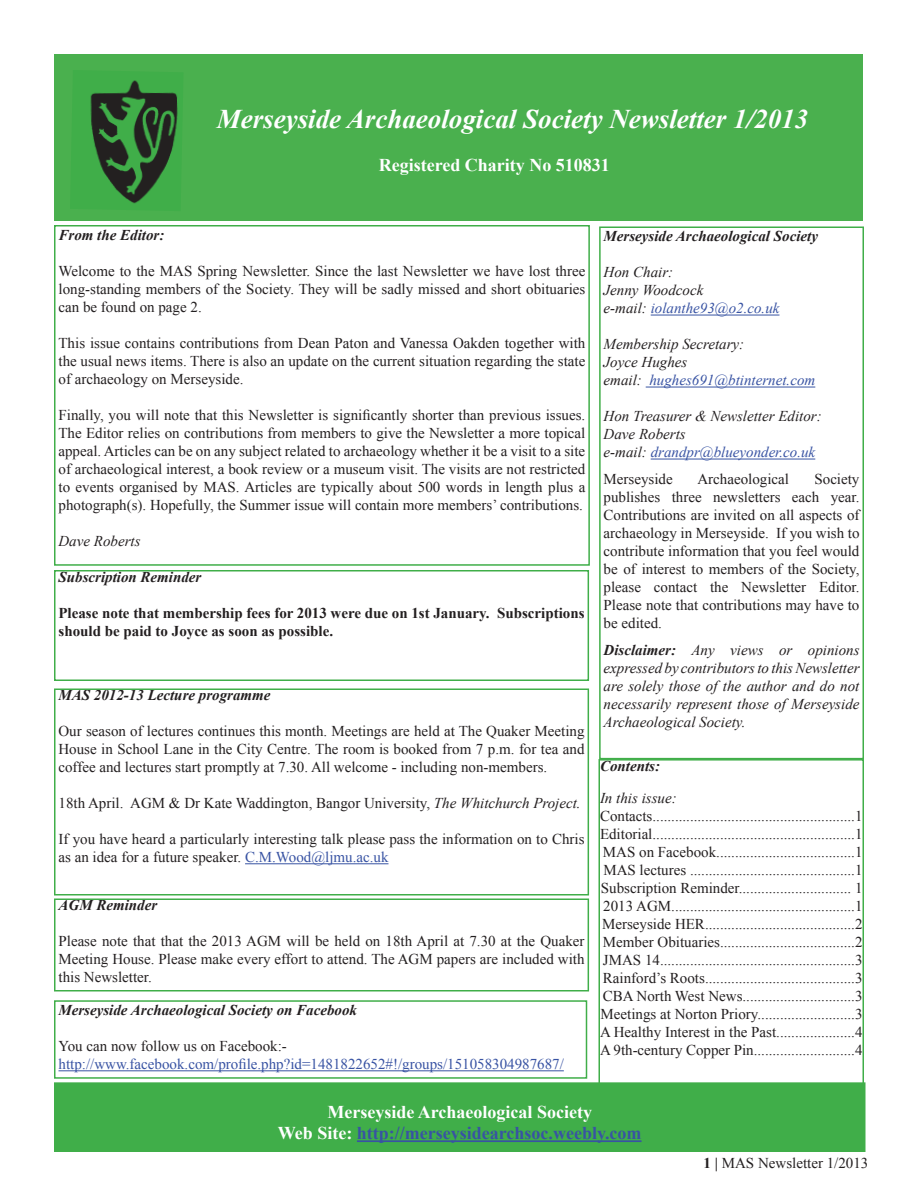
<style>
.page{position:relative;width:918px;height:1188px;background:#fff}
.page>*{position:absolute;margin:0;border:0;box-sizing:border-box;transform-origin:0 0}
.t1{font:italic 700 27px "Times New Roman";color:#fff}
.t2{font:700 18px/21.6px "Times New Roman";color:#fff;text-align:center}
.t3{font:15px/18px "Times New Roman";color:#231f20;text-align:justify}
.t4{font:italic 15px/18px "Times New Roman";color:#231f20}
.t5{font:italic 700 15px "Times New Roman";color:#231f20}
.t6{font:700 15px/18px "Times New Roman";color:#231f20}
.t7{font:15px "Times New Roman";color:#3853a3}
.s1{font-style:italic}
.s2{color:#3853a3}
.s3{font-weight:700}
</style>
<div class="page">
<div style="left:55px;top:55px;width:808px;height:166px;background:#4ab04e"></div>
<div style="left:55px;top:1083px;width:810px;height:68px;background:#40ae49"></div>
<hr style="left:357px;top:1140px;width:285px;height:2px;background:#3853a3">
<div style="left:54px;top:1082px;width:812px;height:70px;border:2px solid #40ae49"></div>
<hr style="left:651px;top:315px;width:128px;height:1px;background:#3853a3">
<hr style="left:646px;top:387px;width:169px;height:1px;background:#3853a3">
<hr style="left:651px;top:459px;width:164px;height:1px;background:#3853a3">
<div style="left:599px;top:226px;width:265px;height:533px;border:2px solid #40ae49"></div>
<img style="left:90px;top:80px;width:88px;height:124px">
<div style="left:54px;top:225px;width:536px;height:341px;border:2px solid #40ae49"></div>
<div style="left:598px;top:759px;width:266px;height:335px;border:2px solid #40ae49"></div>
<hr style="left:58px;top:1070px;width:506px;height:1px;background:#3853a3">
<div style="left:54px;top:1000px;width:533px;height:79px;border:2px solid #40ae49"></div>
<hr style="left:245px;top:863px;width:144px;height:1px;background:#3853a3">
<div style="left:54px;top:688px;width:535px;height:208px;border:2px solid #40ae49"></div>
<div style="left:54px;top:570px;width:535px;height:111px;border:2px solid #40ae49"></div>
<div style="left:54px;top:898px;width:535px;height:94px;border:2px solid #40ae49"></div>
<h1 class="t1" style="left:217px;top:100px;width:593px">Merseyside Archaeological Society Newsletter 1/2013</h1>
<p class="t2" style="left:379px;top:154px;width:233px">Registered Charity No 510831</p>
<p class="t5" style="left:58px;top:224px;width:107px">From the Editor:</p>
<p class="t3" style="left:58px;top:261px;width:528px">Welcome to the MAS Spring Newsletter. Since the last Newsletter we have lost three long-standing members of the Society. They will be sadly missed and short obituaries can be found on page 2.</p>
<p class="t3" style="left:58px;top:333px;width:528px">This issue contains contributions from Dean Paton and Vanessa Oakden together with the usual news items. There is also an update on the current situation regarding the state of archaeology on Merseyside.</p>
<p class="t3" style="left:58px;top:405px;width:528px">Finally, you will note that this Newsletter is significantly shorter than previous issues.<br>The Editor relies on contributions from members to give the Newsletter a more topical appeal. Articles can be on any subject related to archaeology whether it be a visit to a site of archaeological interest, a book review or a museum visit. The visits are not restricted to events organised by MAS. Articles are typically about 500 words in length plus a photograph(s). Hopefully, the Summer issue will contain more members’ contributions.</p>
<p class="t4" style="left:58px;top:531px;width:84px">Dave Roberts</p>
<p class="t5" style="left:58px;top:566px;width:144px">Subscription Reminder</p>
<p class="t6" style="left:58px;top:603px;width:528px">Please note that membership fees for 2013 were due on 1st January. Subscriptions should be paid to Joyce as soon as possible.</p>
<p class="t5" style="left:58px;top:685px;width:214px">MAS 2012-13 Lecture programme</p>
<p class="t3" style="left:58px;top:722px;width:528px">Our season of lectures continues this month. Meetings are held at The Quaker Meeting House in School Lane in the City Centre. The room is booked from 7 p.m. for tea and coffee and lectures start promptly at 7.30. All welcome - including non-members.</p>
<p class="t3" style="left:58px;top:794px;width:524px">18th April. AGM &amp; Dr Kate Waddington, Bangor University, <span class="s1">The Whitchurch Project.</span></p>
<p class="t3" style="left:58px;top:830px;width:528px">If you have heard a particularly interesting talk please pass the information on to Chris as an idea for a future speaker. <span class="s2">C.M.Wood@ljmu.ac.uk</span></p>
<p class="t5" style="left:58px;top:895px;width:100px">AGM Reminder</p>
<p class="t3" style="left:58px;top:932px;width:528px">Please note that that the 2013 AGM will be held on 18th April at 7.30 at the Quaker Meeting House. Please make every effort to attend. The AGM papers are included with this Newsletter.</p>
<p class="t5" style="left:58px;top:1000px;width:300px">Merseyside Archaeological Society on Facebook</p>
<p class="t3" style="left:58px;top:1037px;width:230px">You can now follow us on Facebook:-</p>
<p class="t7" style="left:58px;top:1054px;width:507px">http://www.facebook.com/profile.php?id=1481822652#!/groups/151058304987687/</p>
<p class="t5" style="left:604px;top:226px;width:216px">Merseyside Archaeological Society</p>
<p class="t4" style="left:604px;top:263px;width:177px">Hon Chair:<br>Jenny Woodcock<br>e-mail: <span class="s2">iolanthe93@o2.co.uk</span></p>
<p class="t4" style="left:604px;top:335px;width:213px">Membership Secretary:<br>Joyce Hughes<br>email: <span class="s2">hughes691@btinternet.com</span></p>
<p class="t4" style="left:604px;top:407px;width:220px">Hon Treasurer &amp; Newsletter Editor:<br>Dave Roberts<br>e-mail: <span class="s2">drandpr@blueyonder.co.uk</span></p>
<p class="t3" style="left:604px;top:470px;width:71px">Merseyside</p>
<p class="t3" style="left:697px;top:470px;width:93px">Archaeological</p>
<p class="t3" style="left:604px;top:470px;width:257px;text-indent:211px">Society publishes three newsletters each year.<br>Contributions are invited on all aspects of archaeology in Merseyside. If you wish to contribute information that you feel would be of interest to members of the Society, please contact the Newsletter Editor.<br>Please note that contributions may have to be edited.</p>
<p class="t4" style="left:604px;top:641px;width:257px;text-align:justify"><span class="s3">Disclaimer:</span> Any views or opinions expressed by contributors to this Newsletter are solely those of the author and do not necessarily represent those of Merseyside Archaeological Society.</p>
<p class="t5" style="left:600px;top:755px;width:62px">Contents:</p>
<p class="t4" style="left:600px;top:789px;width:78px">In this issue:</p>
<p class="t3" style="left:600px;top:807px;width:264px">Contacts......................................................1<br>Editorial......................................................1<br>MAS on Facebook.....................................1<br>MAS lectures ............................................1<br>Subscription Reminder.............................. 1<br>2013 AGM.................................................1<br>Merseyside HER........................................2<br>Member Obituaries....................................2<br>JMAS 14....................................................3<br>Rainford’s Roots........................................3<br>CBA North West News..............................3<br>Meetings at Norton Priory..........................3<br>A Healthy Interest in the Past.....................4<br>A 9th-century Copper Pin...........................4</p>
<p class="t2" style="left:278px;top:1100px;width:365px">Merseyside Archaeological Society<br>Web Site: <span class="s2">http://merseysidearchsoc.weebly.com</span></p>
<p class="t3" style="left:704px;top:1154px;width:166px"><span class="s3">1 |</span> MAS Newsletter 1/2013</p>
</div>
